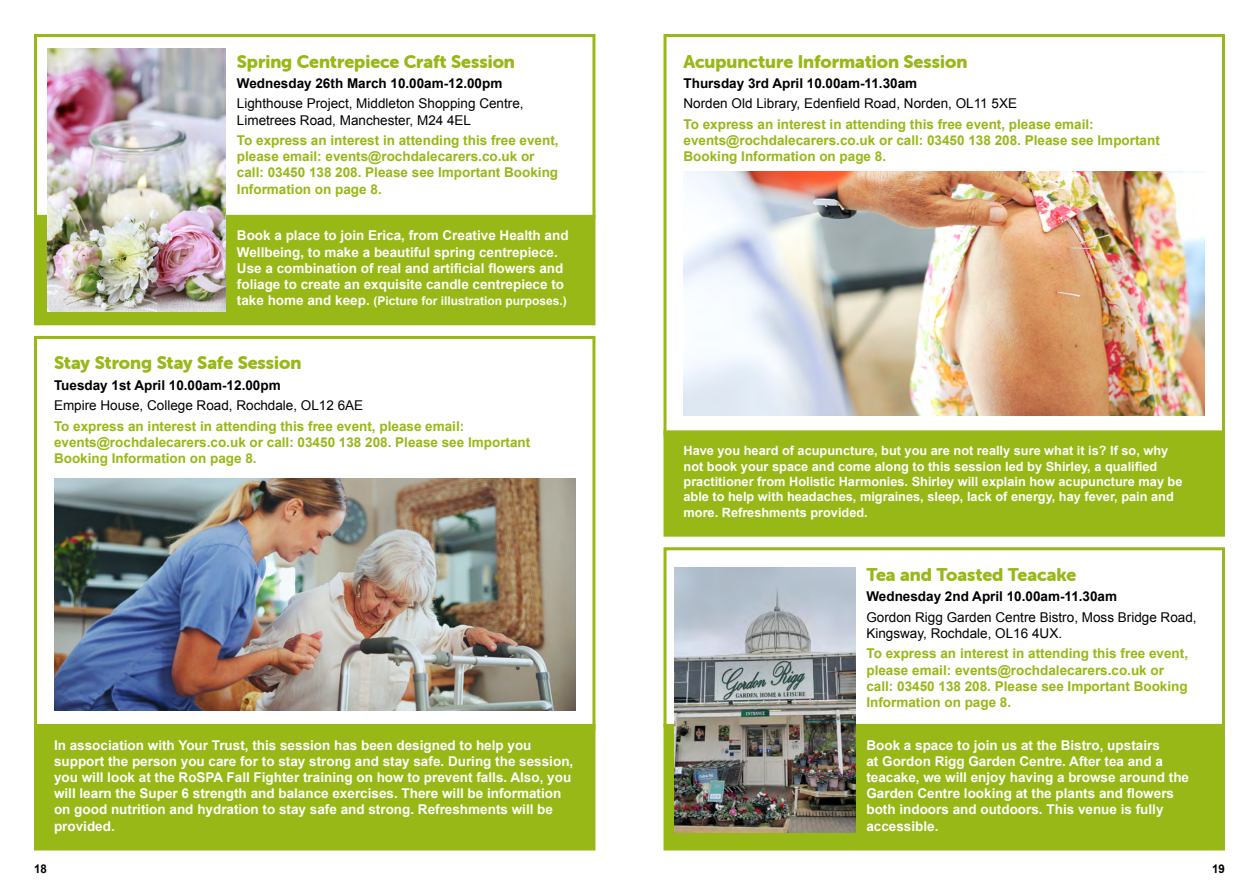
<style>
.page{position:relative;width:1259px;height:893px;background:#fff}
.page>*{position:absolute;margin:0;border:0;box-sizing:border-box;transform-origin:0 0}
.t1{font:18px "Museo Sans Rounded 900";color:#97b816}
.t2{font:700 13.5px/16.2px "Arial";color:#fff}
.t3{font:700 13.5px/16.2px "Arial";color:#97b816}
.t4{font:13.5px/16.2px "Arial";color:#000}
.t5{font:700 13.5px "Arial";color:#000}
.t6{font:700 12.75px/15.3px "Arial";color:#fff}
.t7{font:700 12px "Arial";color:#fff}
.t8{font:700 12px "Arial";color:#000;scale:.96 1}
.s1{font-size:13.5px}
</style>
<div class="page">
<div style="left:663px;top:34px;width:562px;height:402px;border:3px solid #97b816"></div>
<div style="left:663px;top:547px;width:562px;height:180px;border:3px solid #97b816"></div>
<div style="left:665px;top:432px;width:558px;height:103px;background:#97b816"></div>
<div style="left:663px;top:430px;width:562px;height:107px;border:3px solid #97b816"></div>
<div style="left:665px;top:725px;width:558px;height:124px;background:#97b816"></div>
<div style="left:663px;top:724px;width:562px;height:126px;border:3px solid #97b816"></div>
<img style="left:674px;top:567px;width:182px;height:266px">
<div style="left:34px;top:34px;width:561px;height:184px;border:3px solid #97b816"></div>
<div style="left:34px;top:336px;width:561px;height:394px;border:3px solid #97b816"></div>
<div style="left:36px;top:216px;width:558px;height:108px;background:#97b816"></div>
<div style="left:34px;top:215px;width:561px;height:110px;border:3px solid #97b816"></div>
<div style="left:36px;top:725px;width:558px;height:124px;background:#97b816"></div>
<div style="left:34px;top:724px;width:561px;height:126px;border:3px solid #97b816"></div>
<img style="left:48px;top:49px;width:177px;height:262px">
<img style="left:54px;top:479px;width:521px;height:231px">
<img style="left:683px;top:172px;width:522px;height:244px">
<h1 class="t1" style="left:237px;top:51px;width:279px">Spring Centrepiece Craft Session</h1>
<p class="t5" style="left:237px;top:74px;width:267px">Wednesday 26th March 10.00am-12.00pm</p>
<p class="t4" style="left:237px;top:96px;width:288px">Lighthouse Project, Middleton Shopping Centre,<br>Limetrees Road, Manchester, M24 4EL</p>
<p class="t3" style="left:237px;top:133px;width:323px">To express an interest in attending this free event, please email: events@rochdalecarers.co.uk or call: 03450 138 208. Please see Important Booking Information on page 8.</p>
<p class="t2" style="left:237px;top:228px;width:333px">Book a place to join Erica, from Creative Health and Wellbeing, to make a beautiful spring centrepiece.<br>Use a combination of real and artificial flowers and foliage to create an exquisite candle centrepiece to</p>
<p class="t7" style="left:237px;top:293px;width:331px"><span class="s1">take home and keep.</span> (Picture for illustration purposes.)</p>
<h1 class="t1" style="left:54px;top:353px;width:249px">Stay Strong Stay Safe Session</h1>
<p class="t5" style="left:54px;top:376px;width:228px">Tuesday 1st April 10.00am-12.00pm</p>
<p class="t4" style="left:54px;top:398px;width:311px">Empire House, College Road, Rochdale, OL12 6AE</p>
<p class="t3" style="left:54px;top:418px;width:478px">To express an interest in attending this free event, please email: events@rochdalecarers.co.uk or call: 03450 138 208. Please see Important<br>Booking Information on page 8.</p>
<p class="t2" style="left:54px;top:737px;width:521px">In association with Your Trust, this session has been designed to help you support the person you care for to stay strong and stay safe. During the session, you will look at the RoSPA Fall Fighter training on how to prevent falls. Also, you will learn the Super 6 strength and balance exercises. There will be information on good nutrition and hydration to stay safe and strong. Refreshments will be provided.</p>
<h1 class="t1" style="left:683px;top:51px;width:285px">Acupuncture Information Session</h1>
<p class="t5" style="left:683px;top:74px;width:235px">Thursday 3rd April 10.00am-11.30am</p>
<p class="t4" style="left:683px;top:96px;width:335px">Norden Old Library, Edenfield Road, Norden, OL11 5XE</p>
<p class="t3" style="left:683px;top:117px;width:478px">To express an interest in attending this free event, please email: events@rochdalecarers.co.uk or call: 03450 138 208. Please see Important<br>Booking Information on page 8.</p>
<p class="t6" style="left:683px;top:444px;width:500px">Have you heard of acupuncture, but you are not really sure what it is? If so, why not book your space and come along to this session led by Shirley, a qualified practitioner from Holistic Harmonies. Shirley will explain how acupuncture may be able to help with headaches, migraines, sleep, lack of energy, hay fever, pain and more. Refreshments provided.</p>
<h1 class="t1" style="left:866px;top:564px;width:211px">Tea and Toasted Teacake</h1>
<p class="t5" style="left:866px;top:588px;width:252px">Wednesday 2nd April 10.00am-11.30am</p>
<p class="t4" style="left:866px;top:609px;width:332px">Gordon Rigg Garden Centre Bistro, Moss Bridge Road,<br>Kingsway, Rochdale, OL16 4UX.</p>
<p class="t3" style="left:866px;top:646px;width:323px">To express an interest in attending this free event, please email: events@rochdalecarers.co.uk or call: 03450 138 208. Please see Important Booking Information on page 8.</p>
<p class="t2" style="left:866px;top:737px;width:324px">Book a space to join us at the Bistro, upstairs<br>at Gordon Rigg Garden Centre. After tea and a teacake, we will enjoy having a browse around the Garden Centre looking at the plants and flowers both indoors and outdoors. This venue is fully accessible.</p>
<p class="t8" style="left:34px;top:861px;width:15px">18</p>
<p class="t8" style="left:1212px;top:861px;width:15px">19</p>
</div>
